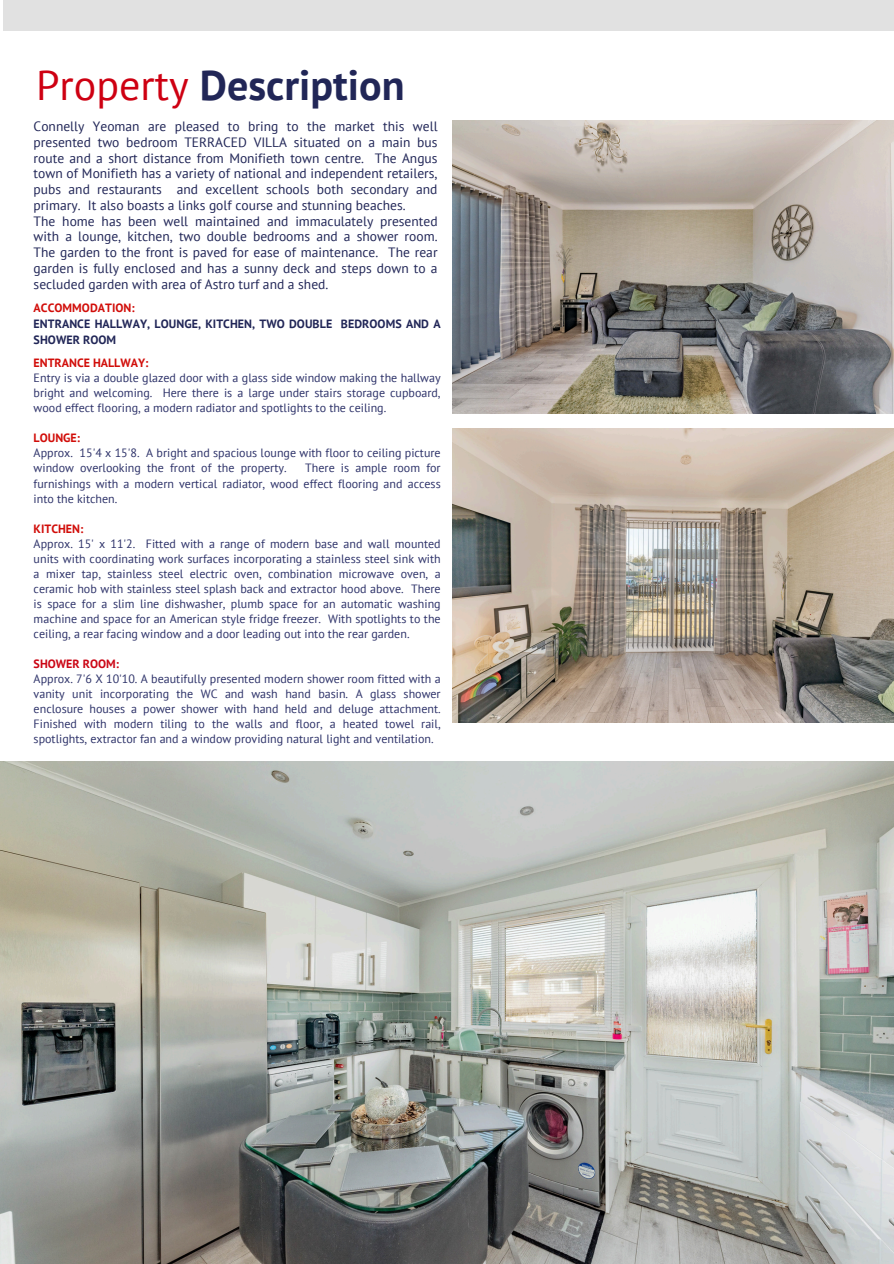
<style>
.page{position:relative;width:894px;height:1264px;background:#fff}
.page>*{position:absolute;margin:0;border:0;box-sizing:border-box;transform-origin:0 0}
.t1{font:700 42px "PT Sans";color:#212657}
.t2{font:13.5px/15.8px "PT Sans";color:#212657}
.t3{font:12px/15px "PT Sans";color:#2d3269;text-align:justify}
.t4{font:700 12px/16px "PT Sans";letter-spacing:.005em;color:#212657}
.t5{font:700 12px "PT Sans";color:#d10d09}
.t6{font:700 12px "PT Sans";color:#cb0615}
.s1{font-weight:400;color:#ce0012}
.s2{color:#d10d09}
</style>
<div class="page">
<div style="left:4px;top:0;width:889px;height:30px;background:#e1e1e1"></div>
<img style="left:452px;top:429px;width:441px;height:293px">
<img style="left:452px;top:120px;width:441px;height:293px">
<img style="left:0;top:762px;width:892px;height:501px">
<p class="t1" style="left:36px;top:57px;width:370px"><span class="s1">Property</span> Description</p>
<p class="t2" style="left:34px;top:118px;width:405px">Connelly Yeoman are pleased to bring to the market this well presented two bedroom TERRACED VILLA situated on a main bus route and a short distance from Monifieth town centre. The Angus town of Monifieth has a variety of national and independent retailers, pubs and restaurants and excellent schools both secondary and primary. It also boasts a links golf course and stunning beaches.<br>The home has been well maintained and immaculately presented with a lounge, kitchen, two double bedrooms and a shower room.<br>The garden to the front is paved for ease of maintenance. The rear garden is fully enclosed and has a sunny deck and steps down to a secluded garden with area of Astro turf and a shed.</p>
<p class="t4" style="left:34px;top:299px;width:408px"><span class="s2">ACCOMMODATION:<br></span>ENTRANCE HALLWAY, LOUNGE, KITCHEN, TWO DOUBLE BEDROOMS AND A<br>SHOWER ROOM</p>
<p class="t5" style="left:34px;top:355px;width:116px">ENTRANCE HALLWAY:</p>
<p class="t3" style="left:34px;top:370px;width:408px">Entry is via a double glazed door with a glass side window making the hallway bright and welcoming. Here there is a large under stairs storage cupboard, wood effect flooring, a modern radiator and spotlights to the ceiling.</p>
<p class="t5" style="left:34px;top:430px;width:48px">LOUNGE:</p>
<p class="t3" style="left:34px;top:445px;width:408px">Approx. 15'4 x 15'8. A bright and spacious lounge with floor to ceiling picture window overlooking the front of the property.</p>
<p class="t3" style="left:34px;top:460px;width:408px;text-indent:271px">There is ample room for furnishings with a modern vertical radiator, wood effect flooring and access into the kitchen.</p>
<p class="t5" style="left:34px;top:520px;width:51px">KITCHEN:</p>
<p class="t3" style="left:34px;top:535px;width:408px">Approx. 15' x 11'2. Fitted with a range of modern base and wall mounted units with coordinating work surfaces incorporating a stainless steel sink with a mixer tap, stainless steel electric oven, combination microwave oven, a ceramic hob with stainless steel splash back and extractor hood above. There is space for a slim line dishwasher, plumb space for an automatic washing machine and space for an American style fridge freezer. With spotlights to the ceiling, a rear facing window and a door leading out into the rear garden.</p>
<p class="t6" style="left:34px;top:655px;width:87px">SHOWER ROOM:</p>
<p class="t3" style="left:34px;top:670px;width:408px">Approx. 7'6 X 10'10. A beautifully presented modern shower room fitted with a vanity unit incorporating the WC and wash hand basin. A glass shower enclosure houses a power shower with hand held and deluge attachment.<br>Finished with modern tiling to the walls and floor, a heated towel rail, spotlights, extractor fan and a window providing natural light and ventilation.</p>
</div>
